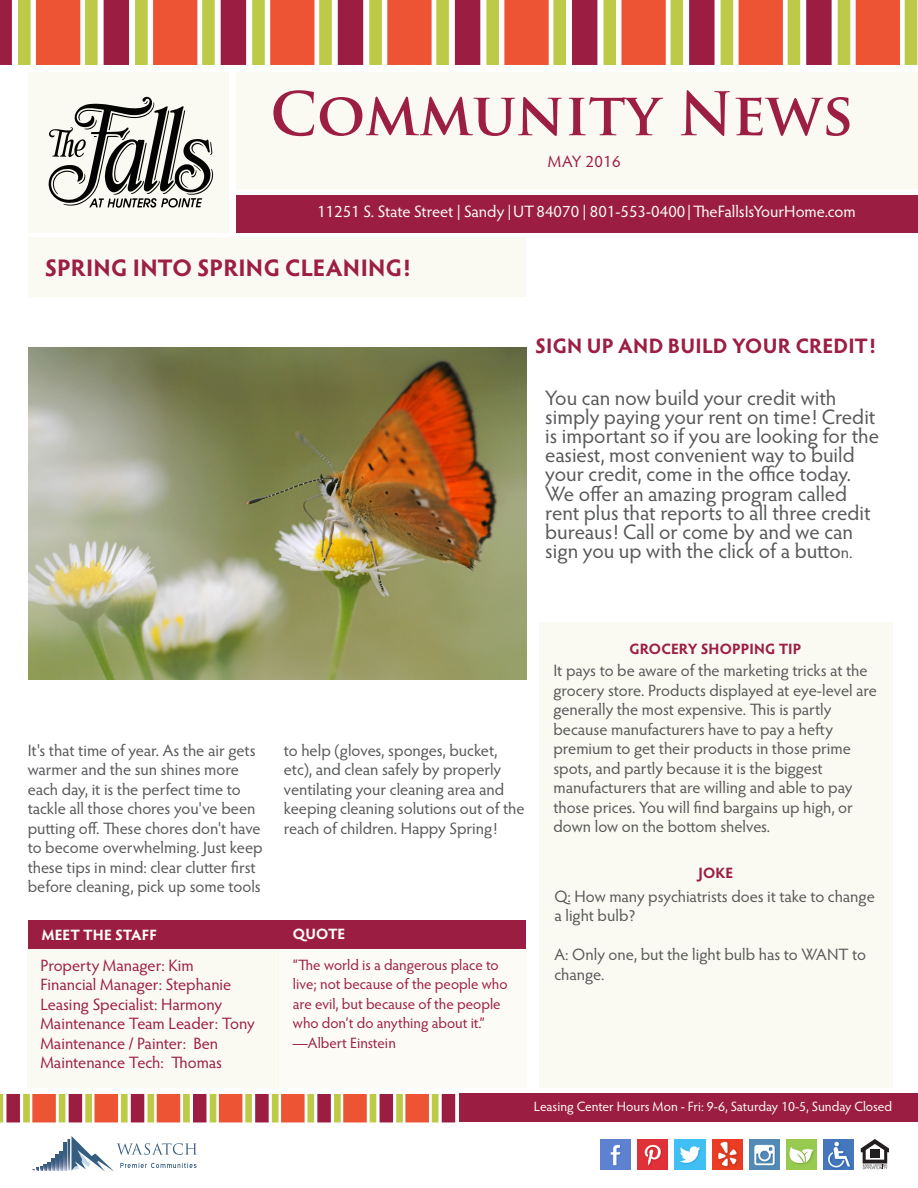
<style>
.page{position:relative;width:918px;height:1188px;background:#fff}
.page>*{position:absolute;margin:0;border:0;box-sizing:border-box;transform-origin:0 0}
.Newsletter_name{font:700 58.5px "Trajan Pro";color:#9c1e43}
.Article_Short_Headin{font:700 24px "Hypatia Sans Pro";letter-spacing:.01em;color:#9c1e43}
.Body_Copy{font:21px/19.2px "Hypatia Sans Pro";color:#57585a}
.Article_Long_Heading{font:700 21px "Hypatia Sans Pro";letter-spacing:.01em;color:#9c1e43}
.Tip_Box_2{font:16.5px/19.5px "Hypatia Sans Pro";letter-spacing:-.005em;color:#57585a}
.Body_Copy-2{font:16.5px/19.5px "Hypatia Sans Pro";color:#57585a}
.white_copy{font:16.5px "Hypatia Sans Pro";letter-spacing:-.005em;color:#9c1e43}
.Property_Info{font:16.5px "Hypatia Sans Pro";color:#fffefa}
.Month_Year{font:16.5px "Hypatia Sans Pro";letter-spacing:.02em;color:#9c1e43}
.SFQ_Box_2{font:15px/19.5px "Hypatia Sans Pro";color:#9c1e43}
.Tip_Box_1{font:700 15px "Hypatia Sans Pro";letter-spacing:.01em;color:#9c1e43}
.tidbitsheading_2{font:700 15px "Hypatia Sans Pro";letter-spacing:.005em;color:#fffefa}
.SFQ_Box_1{font:700 15px "Hypatia Sans Pro";letter-spacing:.005em;color:#fffefa}
.office_hours{font:13.5px "Hypatia Sans Pro";letter-spacing:-.005em;color:#fffefa}
.s1{font-size:16.5px}
</style>
<div class="page">
<img style="left:29px;top:347px;width:498px;height:332px">
<div style="left:459px;top:1094px;width:459px;height:28px;background:#9b1d42"></div>
<div style="left:236px;top:72px;width:682px;height:117px;background:#fbfaf2"></div>
<div style="left:236px;top:195px;width:682px;height:37px;background:#9b1d42"></div>
<div style="left:28px;top:72px;width:202px;height:160px;background:#fbfaf2"></div>
<div style="left:28px;top:238px;width:498px;height:59px;background:#fbfaf2"></div>
<div style="left:539px;top:622px;width:353px;height:466px;background:#fbfaf2"></div>
<div style="left:27px;top:949px;width:251px;height:139px;background:#fbfaf2"></div>
<svg style="left:0;top:1094px;width:455px;height:28px;background:#d28061"></svg>
<div style="left:278px;top:949px;width:248px;height:139px;background:#fcfbf5"></div>
<div style="left:28px;top:920px;width:498px;height:29px;background:#9b1d42"></div>
<svg style="left:0;top:0;width:12px;height:65px"></svg>
<svg style="left:18px;top:0;width:899px;height:65px;fill:#bcca48"></svg>
<svg style="left:36px;top:0;width:864px;height:65px"></svg>
<svg style="left:49px;top:96px;width:164px;height:112px"></svg>
<svg style="left:861px;top:1139px;width:28px;height:30px"></svg>
<hr style="left:870px;top:1154px;width:10px;height:4px;background:#231f20">
<hr style="left:870px;top:1149px;width:10px;height:4px;background:#231f20">
<img style="left:824px;top:1139px;width:30px;height:30px">
<img style="left:786px;top:1139px;width:31px;height:30px">
<img style="left:749px;top:1139px;width:31px;height:30px">
<img style="left:712px;top:1139px;width:30px;height:30px">
<img style="left:675px;top:1139px;width:30px;height:30px">
<img style="left:638px;top:1139px;width:30px;height:30px">
<img style="left:601px;top:1139px;width:30px;height:30px">
<svg style="left:64px;top:1143px;width:2px;height:27px"></svg>
<svg style="left:32px;top:1151px;width:30px;height:19px"></svg>
<svg style="left:68px;top:1136px;width:129px;height:36px"></svg>
<p class="Newsletter_name" style="left:270px;top:78px;width:585px">Community News</p>
<p class="Month_Year" style="left:548px;top:150px;width:74px">MAY 2016</p>
<p class="Property_Info" style="left:317px;top:200px;width:540px">11251 S. State Street | Sandy |UT84070 | 801-553-0400|TheFallsIsYourHome.com</p>
<p class="Article_Short_Headin" style="left:45px;top:250px;width:368px">SPRING INTO SPRING CLEANING!</p>
<p class="Article_Long_Heading" style="left:535px;top:330px;width:342px">SIGN UP AND BUILD YOUR CREDIT!</p>
<p class="Body_Copy" style="left:545px;top:387px;width:335px">You can now build your credit with simply paying your rent on time! Credit is important so if you are looking for the easiest, most convenient way to build your credit, come in the office today.<br>We offer an amazing program called rent plus that reports to all three credit bureaus! Call or come by and we can sign you up with the click of a butto<span class="s1">n.</span></p>
<p class="Body_Copy-2" style="left:28px;top:740px;width:236px">It's that time of year. As the air gets warmer and the sun shines more each day, it is the perfect time to tackle all those chores you've been putting off. These chores don't have to become overwhelming. Just keep these tips in mind: clear clutter first before cleaning, pick up some tools</p>
<p class="tidbitsheading_2" style="left:42px;top:924px;width:117px">MEET THE STAFF</p>
<p class="white_copy" style="left:40px;top:954px;width:155px">Property Manager: Kim</p>
<p class="white_copy" style="left:40px;top:974px;width:193px">Financial Manager: Stephanie</p>
<p class="white_copy" style="left:40px;top:993px;width:183px">Leasing Specialist: Harmony</p>
<p class="white_copy" style="left:40px;top:1013px;width:216px">Maintenance Team Leader: Tony</p>
<p class="white_copy" style="left:40px;top:1032px;width:179px">Maintenance / Painter: Ben</p>
<p class="white_copy" style="left:40px;top:1052px;width:183px">Maintenance Tech: Thomas</p>
<p class="Body_Copy-2" style="left:284px;top:740px;width:242px">to help (gloves, sponges, bucket, etc), and clean safely by properly ventilating your cleaning area and keeping cleaning solutions out of the reach of children. Happy Spring!</p>
<p class="SFQ_Box_1" style="left:293px;top:924px;width:54px">QUOTE</p>
<p class="SFQ_Box_2" style="left:293px;top:954px;width:216px">“The world is a dangerous place to live; not because of the people who are evil, but because of the people who don’t do anything about it.”</p>
<p class="SFQ_Box_2" style="left:293px;top:1032px;width:105px">—Albert Einstein</p>
<p class="Tip_Box_1" style="left:629px;top:638px;width:174px">GROCERY SHOPPING TIP</p>
<p class="Tip_Box_2" style="left:553px;top:660px;width:325px">It pays to be aware of the marketing tricks at the grocery store. Products displayed at eye-level are generally the most expensive. This is partly because manufacturers have to pay a hefty premium to get their products in those prime spots, and partly because it is the biggest manufacturers that are willing and able to pay those prices. You will find bargains up high, or down low on the bottom shelves.</p>
<p class="Tip_Box_1" style="left:698px;top:862px;width:37px">JOKE</p>
<p class="Tip_Box_2" style="left:554px;top:886px;width:322px">Q: How many psychiatrists does it take to change a light bulb?</p>
<p class="Tip_Box_2" style="left:554px;top:944px;width:313px">A: Only one, but the light bulb has to WANT to change.</p>
<p class="office_hours" style="left:534px;top:1098px;width:360px">Leasing Center Hours Mon - Fri: 9-6, Saturday 10-5, Sunday Closed</p>
</div>
